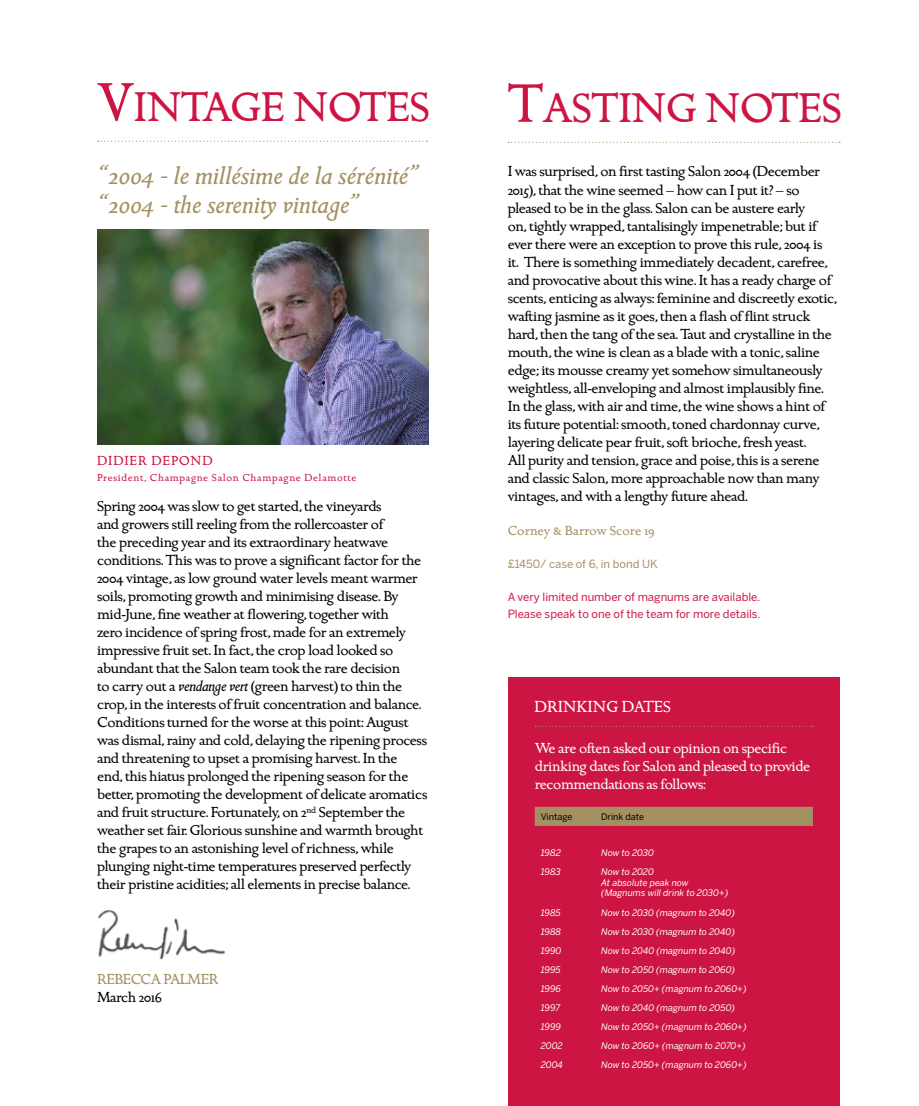
<style>
.page{position:relative;width:919px;height:1106px;background:#fff}
.page>*{position:absolute;margin:0;border:0;box-sizing:border-box;transform-origin:0 0}
.t1{font:42.75px "Golden Cockerel ITC";letter-spacing:-.01em;color:#cd1543}
.t2{font:italic 25.5px/28.5px "Golden Cockerel ITC Std";color:#a39161}
.t3{font:16.5px "Golden Cockerel ITC";color:#fff}
.t4{font:15px/18px "Golden Cockerel ITC";letter-spacing:-.03em;color:#000}
.t5{font:15px/18px "Golden Cockerel ITC";letter-spacing:-.03em;color:#fff}
.t6{font:15px "Golden Cockerel ITC";letter-spacing:-.03em;color:#a39161}
.t7{font:13.5px "Golden Cockerel ITC";color:#a39161}
.t8{font:13.5px "Golden Cockerel ITC";letter-spacing:.06em;color:#cd1543}
.t9{font:11.25px/16.5px "Benton Sans";color:#cd1543}
.t10{font:11.25px "Benton Sans";color:#a39161}
.t11{font:10.5px "Golden Cockerel ITC";letter-spacing:.06em;color:#cd1543}
.t12{font:italic 9px/10.8px "Benton Sans";color:#fff}
.t13{font:9px "Benton Sans";color:#000}
.s1{font-size:56.25px}
.s2{font-family:"Golden Cockerel ITC Std";font-style:italic}
</style>
<div class="page">
<svg style="left:98px;top:141px;width:329px;height:1px"></svg>
<svg style="left:508px;top:142px;width:331px;height:1px"></svg>
<div style="left:507px;top:677px;width:332px;height:429px;background:#cd1543"></div>
<div style="left:534px;top:806px;width:278px;height:20px;background:#a39161"></div>
<img style="left:98px;top:910px;width:127px;height:50px">
<svg style="left:535px;top:725px;width:277px;height:2px"></svg>
<img style="left:97px;top:229px;width:332px;height:215px">
<h1 class="t1" style="left:97px;top:81px;width:334px"><span class="s1">V</span>INTAGE NOTES</h1>
<h2 class="t2" style="left:97px;top:162px;width:324px">“2004 - le millésime de la sérénité” “2004 - the serenity vintage”</h2>
<p class="t8" style="left:97px;top:452px;width:117px">DIDIER DEPOND</p>
<p class="t11" style="left:97px;top:471px;width:261px">President, Champagne Salon Champagne Delamotte</p>
<p class="t4" style="left:97px;top:497px;width:332px">Spring 2004 was slow to get started, the vineyards<br>and growers still reeling from the rollercoaster of<br>the preceding year and its extraordinary heatwave conditions. This was to prove a significant factor for the 2004 vintage, as low ground water levels meant warmer soils, promoting growth and minimising disease. By mid-June, fine weather at flowering, together with<br>zero incidence of spring frost, made for an extremely impressive fruit set. In fact, the crop load looked so abundant that the Salon team took the rare decision<br>to carry out a <span class="s2">vendange vert</span> (green harvest) to thin the crop, in the interests of fruit concentration and balance.<br>Conditions turned for the worse at this point: August was dismal, rainy and cold, delaying the ripening process and threatening to upset a promising harvest. In the<br>end, this hiatus prolonged the ripening season for the better, promoting the development of delicate aromatics and fruit structure. Fortunately, on 2<sup>nd</sup> September the weather set fair. Glorious sunshine and warmth brought the grapes to an astonishing level of richness, while plunging night-time temperatures preserved perfectly their pristine acidities; all elements in precise balance.</p>
<p class="t6" style="left:97px;top:970px;width:123px">REBECCA PALMER</p>
<p class="t4" style="left:97px;top:988px;width:66px">March 2016</p>
<h1 class="t1" style="left:507px;top:83px;width:336px"><span class="s1">T</span>ASTING NOTES</h1>
<p class="t4" style="left:507px;top:163px;width:331px">I was surprised, on first tasting Salon 2004 (December 2015), that the wine seemed – how can I put it? – so pleased to be in the glass. Salon can be austere early<br>on, tightly wrapped, tantalisingly impenetrable; but if ever there were an exception to prove this rule, 2004 is it. There is something immediately decadent, carefree, and provocative about this wine. It has a ready charge of scents, enticing as always: feminine and discreetly exotic, wafting jasmine as it goes, then a flash of flint struck hard, then the tang of the sea. Taut and crystalline in the mouth, the wine is clean as a blade with a tonic, saline edge; its mousse creamy yet somehow simultaneously weightless, all-enveloping and almost implausibly fine.<br>In the glass, with air and time, the wine shows a hint of its future potential: smooth, toned chardonnay curve, layering delicate pear fruit, soft brioche, fresh yeast.<br>All purity and tension, grace and poise, this is a serene and classic Salon, more approachable now than many vintages, and with a lengthy future ahead.</p>
<p class="t7" style="left:507px;top:523px;width:149px">Corney &amp; Barrow Score 19</p>
<p class="t10" style="left:507px;top:557px;width:152px">£1450/ case of 6, in bond UK</p>
<p class="t9" style="left:507px;top:588px;width:254px">A very limited number of magnums are available.<br>Please speak to one of the team for more details.</p>
<p class="t3" style="left:534px;top:696px;width:138px">DRINKING DATES</p>
<p class="t5" style="left:534px;top:739px;width:277px">We are often asked our opinion on specific drinking dates for Salon and pleased to provide recommendations as follows:</p>
<p class="t13" style="left:540px;top:811px;width:33px">Vintage</p>
<p class="t13" style="left:601px;top:811px;width:45px">Drink date</p>
<p class="t12" style="left:540px;top:847px;width:22px">1982</p>
<p class="t12" style="left:601px;top:847px;width:54px">Now to 2030</p>
<p class="t12" style="left:540px;top:866px;width:22px">1983</p>
<p class="t12" style="left:601px;top:866px;width:129px">Now to 2020<br>At absolute peak now (Magnums will drink to 2030+)</p>
<p class="t12" style="left:540px;top:906px;width:22px">1985</p>
<p class="t12" style="left:601px;top:906px;width:135px">Now to 2030 (magnum to 2040)</p>
<p class="t12" style="left:540px;top:925px;width:22px">1988</p>
<p class="t12" style="left:601px;top:925px;width:135px">Now to 2030 (magnum to 2040)</p>
<p class="t12" style="left:540px;top:945px;width:22px">1990</p>
<p class="t12" style="left:601px;top:945px;width:136px">Now to 2040 (magnum to 2040)</p>
<p class="t12" style="left:540px;top:964px;width:22px">1995</p>
<p class="t12" style="left:601px;top:964px;width:135px">Now to 2050 (magnum to 2060)</p>
<p class="t12" style="left:540px;top:983px;width:22px">1996</p>
<p class="t12" style="left:601px;top:983px;width:147px">Now to 2050+ (magnum to 2060+)</p>
<p class="t12" style="left:540px;top:1002px;width:21px">1997</p>
<p class="t12" style="left:601px;top:1002px;width:135px">Now to 2040 (magnum to 2050)</p>
<p class="t12" style="left:540px;top:1021px;width:22px">1999</p>
<p class="t12" style="left:601px;top:1021px;width:147px">Now to 2050+ (magnum to 2060+)</p>
<p class="t12" style="left:540px;top:1040px;width:24px">2002</p>
<p class="t12" style="left:601px;top:1040px;width:146px">Now to 2060+ (magnum to 2070+)</p>
<p class="t12" style="left:540px;top:1059px;width:24px">2004</p>
<p class="t12" style="left:601px;top:1059px;width:147px">Now to 2050+ (magnum to 2060+)</p>
</div>
